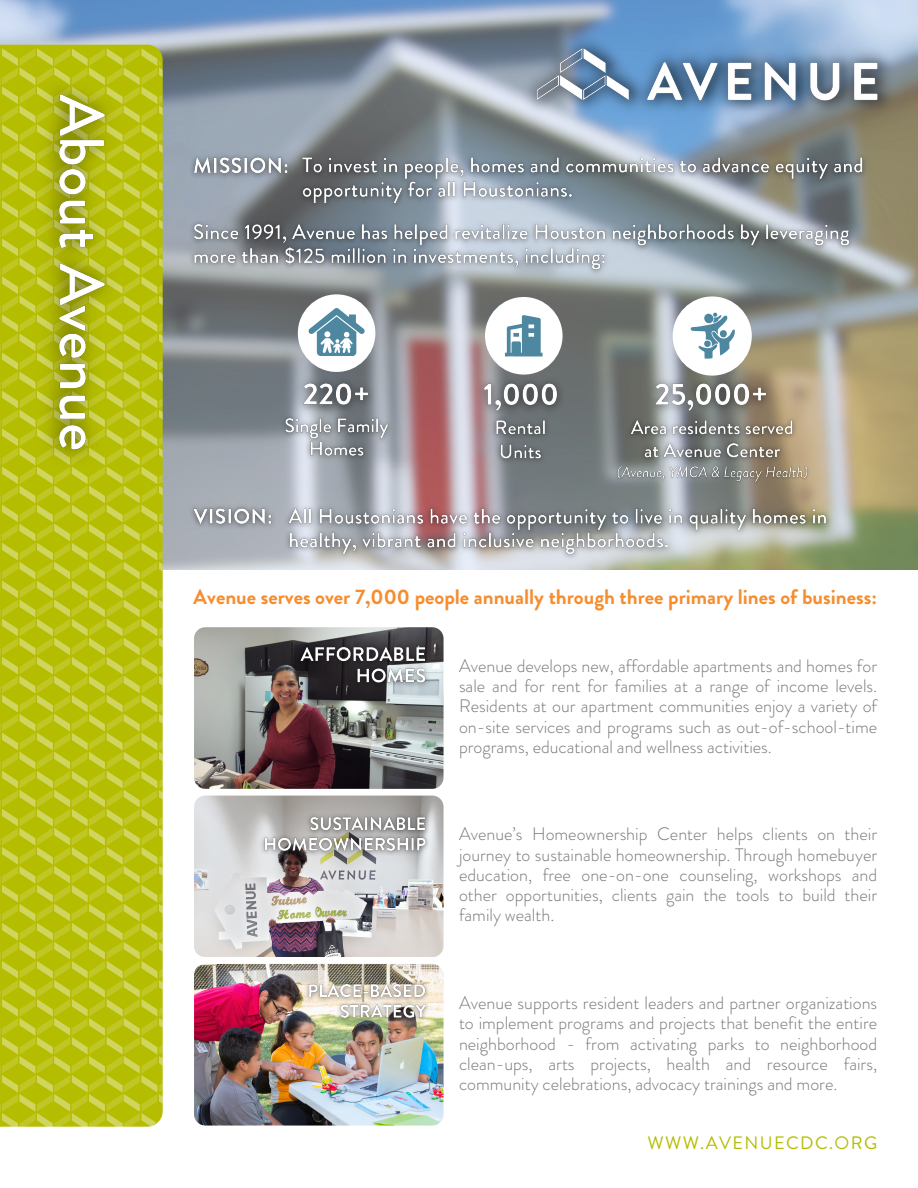
<style>
.page{position:relative;width:918px;height:1188px;background:#fff}
.page>*{position:absolute;margin:0;border:0;box-sizing:border-box;transform-origin:0 0}
.t1{font:700 21px "Brandon Grotesque";color:#f68d2e}
.t2{font:300 18px/20.2px "Brandon Grotesque";color:#75787b;text-align:justify}
.t3{font:18px "Brandon Grotesque";letter-spacing:.075em;color:#b5bd00}
</style>
<div class="page">
<img style="left:194px;top:627px;width:250px;height:162px;border-radius:11px">
<img style="left:194px;top:796px;width:250px;height:161px;border-radius:11px">
<img style="left:194px;top:964px;width:250px;height:162px;border-radius:11px">
<img style="left:0;top:0;width:918px;height:569px">
<svg style="left:298px;top:294px;width:77px;height:77px"></svg>
<svg style="left:485px;top:297px;width:78px;height:74px"></svg>
<img style="left:0;top:48px;width:163px;height:1079px">
<img style="left:520px;top:29px;width:378px;height:91px">
<div style="left:673px;top:296px;width:79px;height:80px;background:#fff;border-radius:50%"></div>
<svg style="left:690px;top:313px;width:45px;height:46px"></svg>
<img style="left:274px;top:409px;width:123px;height:57px">
<img style="left:288px;top:371px;width:95px;height:51px">
<img style="left:469px;top:371px;width:103px;height:56px">
<img style="left:487px;top:411px;width:69px;height:59px">
<img style="left:641px;top:371px;width:139px;height:40px">
<img style="left:620px;top:411px;width:183px;height:50px">
<img style="left:28px;top:66px;width:102px;height:411px">
<img style="left:184px;top:214px;width:676px;height:66px">
<img style="left:291px;top:637px;width:145px;height:57px">
<img style="left:256px;top:809px;width:179px;height:51px">
<img style="left:300px;top:976px;width:135px;height:52px">
<img style="left:184px;top:148px;width:109px;height:36px">
<img style="left:293px;top:148px;width:580px;height:65px">
<img style="left:184px;top:498px;width:94px;height:37px">
<img style="left:278px;top:498px;width:559px;height:66px">
<img style="left:612px;top:461px;width:201px;height:26px">
<p class="t1" style="left:193px;top:582px;width:685px">Avenue serves over 7,000 people annually through three primary lines of business:</p>
<p class="t2" style="left:459px;top:656px;width:420px">Avenue develops new, affordable apartments and homes for sale and for rent for families at a range of income levels.<br>Residents at our apartment communities enjoy a variety of on-site services and programs such as out-of-school-time programs, educational and wellness activities.</p>
<p class="t2" style="left:459px;top:824px;width:420px">Avenue’s Homeownership Center helps clients on their journey to sustainable homeownership. Through homebuyer education, free one-on-one counseling, workshops and other opportunities, clients gain the tools to build their family wealth.</p>
<p class="t2" style="left:459px;top:993px;width:420px">Avenue supports resident leaders and partner organizations to implement programs and projects that benefit the entire neighborhood - from activating parks to neighborhood clean-ups, arts projects, health and resource fairs, community celebrations, advocacy trainings and more.</p>
<p class="t3" style="left:647px;top:1130px;width:231px">WWW.AVENUECDC.ORG</p>
</div>
